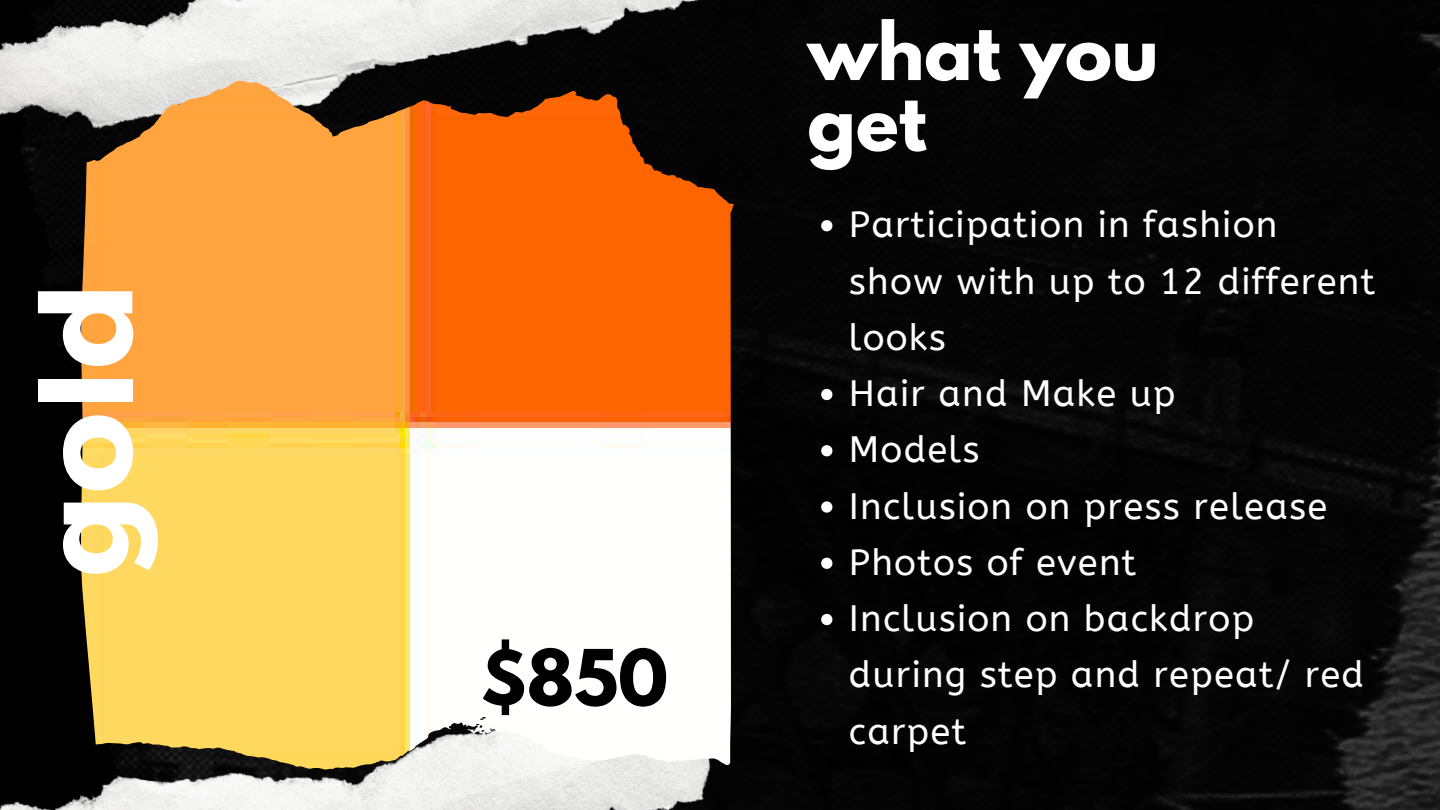
<style>
.page{position:relative;width:1440px;height:810px;background:#fff}
.page>*{position:absolute;margin:0;border:0;box-sizing:border-box;transform-origin:0 0}
.t1{font:700 127.3px "Montserrat";color:#fff}
.t2{font:700 70.9px/70.5px "League Spartan";color:#fff}
.t3{font:700 68.7px "League Spartan";color:#000}
.t4{font:36.6px/56.2px "A Bee Zee";letter-spacing:.035em;color:#fff}
</style>
<div class="page">
<img style="left:0;top:0;width:1440px;height:810px">
<img style="left:0;top:0;width:717px;height:193px">
<img style="left:0;top:595px;width:720px;height:215px">
<img style="left:277px;top:91px;width:457px;height:113px">
<svg style="left:821px;top:220px;width:11px;height:11px"></svg>
<svg style="left:821px;top:389px;width:11px;height:11px"></svg>
<svg style="left:821px;top:445px;width:11px;height:11px"></svg>
<svg style="left:821px;top:501px;width:11px;height:12px"></svg>
<svg style="left:821px;top:558px;width:11px;height:11px"></svg>
<svg style="left:821px;top:614px;width:11px;height:11px"></svg>
<p class="t1" style="left:4px;top:577px;width:297px;rotate:-90deg">gold</p>
<p class="t3" style="left:481px;top:644px;width:189px">$850</p>
<p class="t2" style="left:807px;top:25px;width:352px">what you get</p>
<p class="t4" style="left:849px;top:197px;width:528px">Participation in fashion show with up to 12 different looks</p>
<p class="t4" style="left:849px;top:366px;width:328px">Hair and Make up</p>
<p class="t4" style="left:849px;top:422px;width:132px">Models</p>
<p class="t4" style="left:849px;top:479px;width:480px">Inclusion on press release</p>
<p class="t4" style="left:849px;top:535px;width:289px">Photos of event</p>
<p class="t4" style="left:849px;top:591px;width:517px">Inclusion on backdrop during step and repeat/ red carpet</p>
</div>
